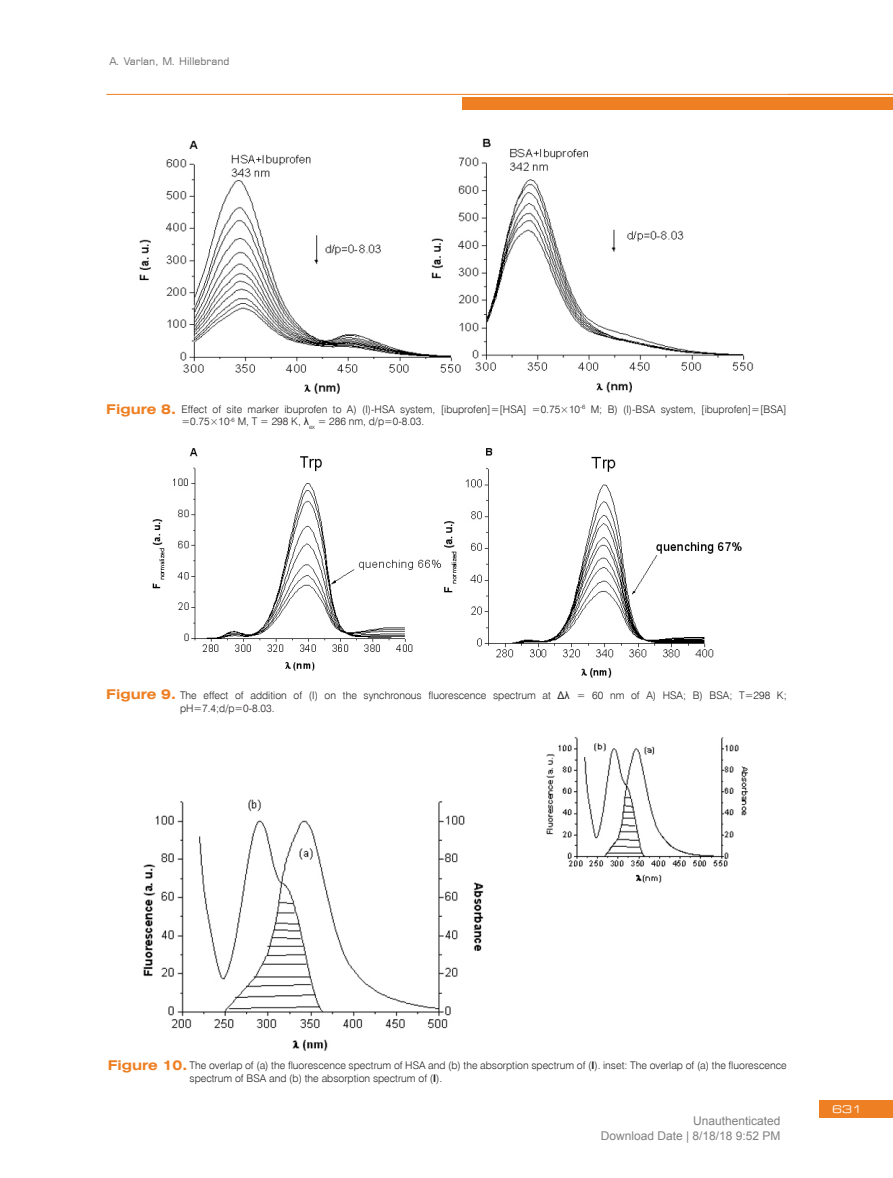
<style>
.page{position:relative;width:893px;height:1178px;background:#fff}
.page>*{position:absolute;margin:0;border:0;box-sizing:border-box;transform-origin:0 0}
.t1{font:12px/15px "Arial";color:#808080;text-align:right}
.t2{font:10.5px/12.6px "Swis 721 Lt EU";color:#231f20}
.t3{font:10.5px "Square 721 EU";color:#6c6d70}
.t4{font:10.5px "Square 721 Ex EU";color:#fff}
.s1{font-family:"Swis 721 Ex EU";font-weight:700;font-size:13.5px;color:#ee7f22}
.s2{font-family:"Arial"}
.s3{font-family:"Arial";font-weight:700}
</style>
<div class="page">
<img style="left:139px;top:138px;width:615px;height:256px">
<img style="left:152px;top:448px;width:590px;height:230px">
<img style="left:143px;top:737px;width:605px;height:314px">
<div style="left:820px;top:1101px;width:73px;height:17px;background:#ee7f22"></div>
<hr style="left:106px;top:94px;width:787px;height:1px;background:#ee7f22">
<div style="left:462px;top:97px;width:431px;height:13px;background:#ee7f22"></div>
<p class="t3" style="left:109px;top:55px;width:122px">A. Varlan, M. Hillebrand</p>
<p class="t2" style="left:181px;top:403px;width:607px;text-indent:-75px"><span class="s1">Figure 8.</span> Effect of site marker ibuprofen to A) (I)-HSA system, [ibuprofen]=[HSA] =0.75×10<sup>-6</sup> M; B) (I)-BSA system, [ibuprofen]=[BSA] =0.75×10<sup>-6</sup> M, T = 298 K, <span class="s2">λ</span><sub>ex</sub> = 286 nm, d/p=0-8.03.</p>
<p class="t2" style="left:180px;top:689px;width:608px;text-indent:-74px"><span class="s1">Figure 9.</span> The effect of addition of (I) on the synchronous fluorescence spectrum at <span class="s2">Δλ</span> = 60 nm of A) HSA; B) BSA; T=298 K; pH=7.4;d/p=0-8.03.</p>
<p class="t2" style="left:190px;top:1059px;width:599px;text-indent:-82px"><span class="s1">Figure 10.</span> The overlap of (a) the fluorescence spectrum of HSA and (b) the absorption spectrum of (<span class="s3">I</span>). inset: The overlap of (a) the fluorescence spectrum of BSA and (b) the absorption spectrum of (<span class="s3">I</span>).</p>
<p class="t1" style="left:601px;top:1115px;width:181px">Unauthenticated<br>Download Date | 8/18/18 9:52 PM</p>
<p class="t4" style="left:832px;top:1103px;width:31px">631</p>
</div>
